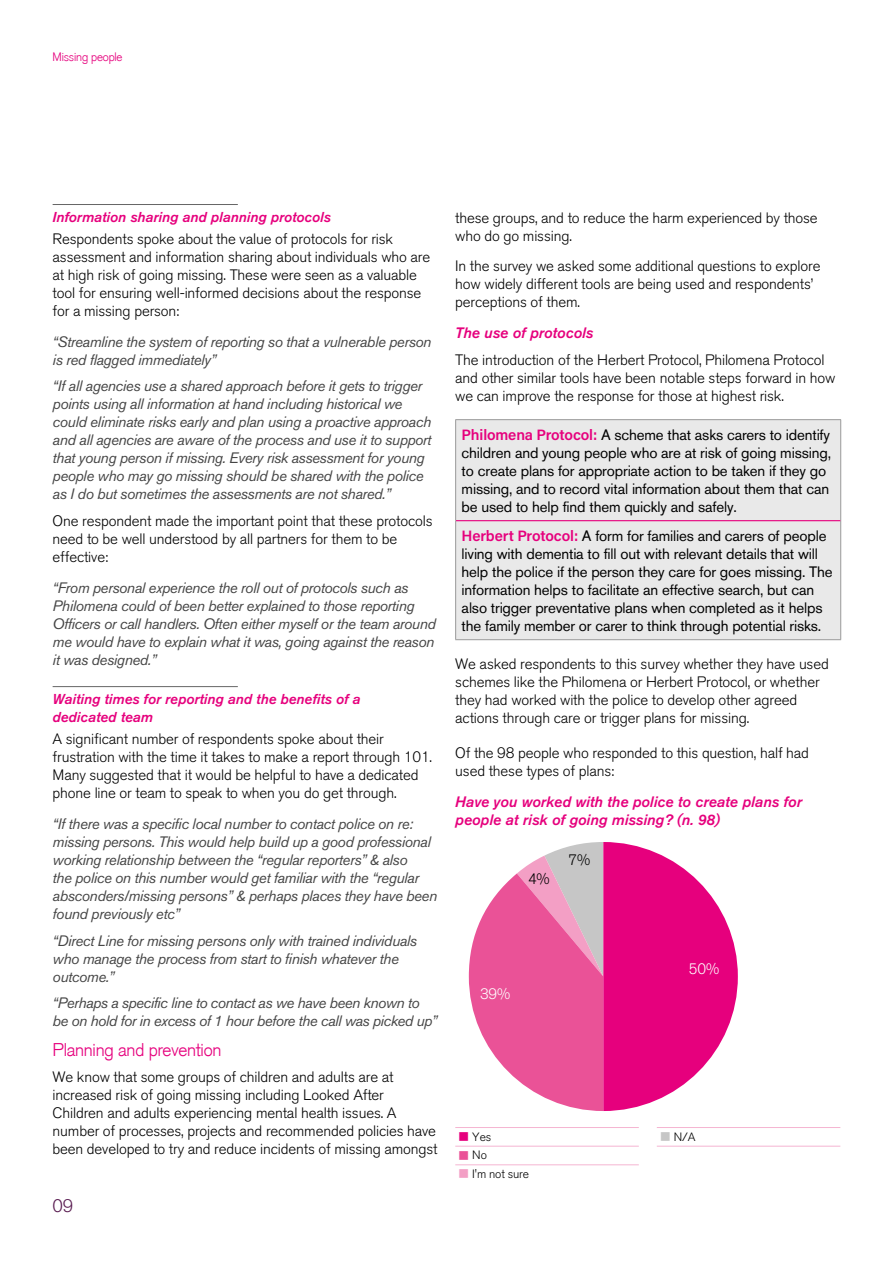
<style>
.page{position:relative;width:893px;height:1263px;background:#fff}
.page>*{position:absolute;margin:0;border:0;box-sizing:border-box;transform-origin:0 0}
.t1{font:300 18px "Akzidenz Grotesk";letter-spacing:-.015em;color:#e6007d}
.t2{font:300 18px "Akzidenz Grotesk BQ";color:#591c51}
.t3{font:300 15px/18px "Akzidenz Grotesk BQ";letter-spacing:-.01em;color:#000}
.t4{font:italic 15px/18px "Akzidenz Grotesk BQ";letter-spacing:-.025em;color:#454545}
.t5{font:15px/18px "Akzidenz Grotesk BQ";letter-spacing:-.01em;color:#000}
.t6{font:italic 15px/18px "Akzidenz Grotesk BQ Med";color:#e6007d}
.t7{font:300 15px "Akzidenz Grotesk BQ";color:#fff}
.t8{font:italic 14.25px/18px "Akzidenz Grotesk BQ Med";color:#e6007d}
.t9{font:300 12px "Akzidenz Grotesk BQ";letter-spacing:-.01em;color:#000}
.t10{font:300 12px "Akzidenz Grotesk";letter-spacing:-.015em;color:#e6007d}
.s1{font-family:"Acumin Pro";font-weight:600;color:#e6007d}
.s2{color:#e6007d}
.s3{color:#ea5297}
.s4{color:#f39fc5}
.s5{color:#c6c6c6}
</style>
<div class="page">
<hr style="left:53px;top:204px;width:185px;height:1px;background:#666">
<hr style="left:53px;top:686px;width:185px;height:1px;background:#666">
<div style="left:456px;top:420px;width:384px;height:219px;background:#e9e9e9"></div>
<hr style="left:455px;top:419px;width:386px;height:1px;background:#999">
<hr style="left:455px;top:420px;width:1px;height:101px;background:#999">
<hr style="left:840px;top:420px;width:1px;height:101px;background:#999">
<hr style="left:455px;top:521px;width:1px;height:118px;background:#999">
<hr style="left:840px;top:521px;width:1px;height:118px;background:#999">
<hr style="left:455px;top:639px;width:386px;height:1px;background:#999">
<hr style="left:456px;top:520px;width:384px;height:1px;background:#e6007d">
<svg style="left:469px;top:842px;width:269px;height:269px"></svg>
<hr style="left:455px;top:1127px;width:184px;height:1px;background:#f5b5d2">
<hr style="left:455px;top:1146px;width:184px;height:1px;background:#f5b5d2">
<hr style="left:455px;top:1164px;width:184px;height:1px;background:#f5b5d2">
<hr style="left:657px;top:1127px;width:183px;height:1px;background:#f5b5d2">
<hr style="left:657px;top:1146px;width:183px;height:1px;background:#f5b5d2">
<p class="t10" style="left:53px;top:50px;width:71px">Missing people</p>
<p class="t8" style="left:53px;top:208px;width:280px">Information sharing and planning protocols</p>
<p class="t3" style="left:53px;top:230px;width:379px">Respondents spoke about the value of protocols for risk assessment and information sharing about individuals who are at high risk of going missing. These were seen as a valuable tool for ensuring well-informed decisions about the response for a missing person:</p>
<p class="t4" style="left:53px;top:333px;width:380px">“Streamline the system of reporting so that a vulnerable person is red flagged immediately”</p>
<p class="t4" style="left:53px;top:377px;width:380px">“If all agencies use a shared approach before it gets to trigger points using all information at hand including historical we could eliminate risks early and plan using a proactive approach and all agencies are aware of the process and use it to support that young person if missing. Every risk assessment for young people who may go missing should be shared with the police as I do but sometimes the assessments are not shared.”</p>
<p class="t3" style="left:53px;top:512px;width:382px">One respondent made the important point that these protocols need to be well understood by all partners for them to be effective:</p>
<p class="t4" style="left:53px;top:578px;width:385px">“From personal experience the roll out of protocols such as Philomena could of been better explained to those reporting Officers or call handlers. Often either myself or the team around me would have to explain what it was, going against the reason it was designed.”</p>
<p class="t8" style="left:53px;top:690px;width:309px">Waiting times for reporting and the benefits of a dedicated team</p>
<p class="t3" style="left:53px;top:730px;width:381px">A significant number of respondents spoke about their frustration with the time it takes to make a report through 101.<br>Many suggested that it would be helpful to have a dedicated phone line or team to speak to when you do get through.</p>
<p class="t4" style="left:53px;top:815px;width:386px">“If there was a specific local number to contact police on re: missing persons. This would help build up a good professional working relationship between the “regular reporters” &amp; also<br>the police on this number would get familiar with the “regular absconders/missing persons” &amp; perhaps places they have been found previously etc”</p>
<p class="t4" style="left:53px;top:931px;width:366px">“Direct Line for missing persons only with trained individuals who manage the process from start to finish whatever the outcome.”</p>
<p class="t4" style="left:53px;top:994px;width:386px">“Perhaps a specific line to contact as we have been known to be on hold for in excess of 1 hour before the call was picked up”</p>
<p class="t1" style="left:53px;top:1039px;width:170px">Planning and prevention</p>
<p class="t3" style="left:53px;top:1068px;width:387px">We know that some groups of children and adults are at increased risk of going missing including Looked After Children and adults experiencing mental health issues. A number of processes, projects and recommended policies have been developed to try and reduce incidents of missing amongst</p>
<p class="t2" style="left:53px;top:1195px;width:22px">09</p>
<p class="t3" style="left:455px;top:209px;width:364px">these groups, and to reduce the harm experienced by those who do go missing.</p>
<p class="t3" style="left:455px;top:257px;width:367px">In the survey we asked some additional questions to explore how widely different tools are being used and respondents’ perceptions of them.</p>
<p class="t6" style="left:455px;top:324px;width:140px">The use of protocols</p>
<p class="t3" style="left:455px;top:351px;width:382px">The introduction of the Herbert Protocol, Philomena Protocol and other similar tools have been notable steps forward in how we can improve the response for those at highest risk.</p>
<p class="t5" style="left:462px;top:426px;width:371px"><span class="s1">Philomena Protocol:</span> A scheme that asks carers to identify children and young people who are at risk of going missing, to create plans for appropriate action to be taken if they go missing, and to record vital information about them that can be used to help find them quickly and safely.</p>
<p class="t5" style="left:462px;top:527px;width:373px"><span class="s1">Herbert Protocol:</span> A form for families and carers of people living with dementia to fill out with relevant details that will help the police if the person they care for goes missing. The information helps to facilitate an effective search, but can also trigger preventative plans when completed as it helps the family member or carer to think through potential risks.</p>
<p class="t3" style="left:455px;top:655px;width:375px">We asked respondents to this survey whether they have used schemes like the Philomena or Herbert Protocol, or whether they had worked with the police to develop other agreed actions through care or trigger plans for missing.</p>
<p class="t3" style="left:455px;top:744px;width:355px">Of the 98 people who responded to this question, half had used these types of plans:</p>
<p class="t6" style="left:455px;top:793px;width:348px">Have you worked with the police to create plans for people at risk of going missing? (n. 98)</p>
<p class="t3" style="left:528px;top:870px;width:23px">4%</p>
<p class="t3" style="left:569px;top:851px;width:23px">7%</p>
<p class="t7" style="left:480px;top:985px;width:32px">39%</p>
<p class="t9" style="left:458px;top:1130px;width:35px"><span class="s2">■</span> Yes</p>
<p class="t9" style="left:458px;top:1148px;width:30px"><span class="s3">■</span> No</p>
<p class="t9" style="left:458px;top:1167px;width:72px"><span class="s4">■</span> I'm not sure</p>
<p class="t7" style="left:689px;top:960px;width:32px">50%</p>
<p class="t9" style="left:660px;top:1130px;width:37px"><span class="s5">■</span> N/A</p>
</div>
